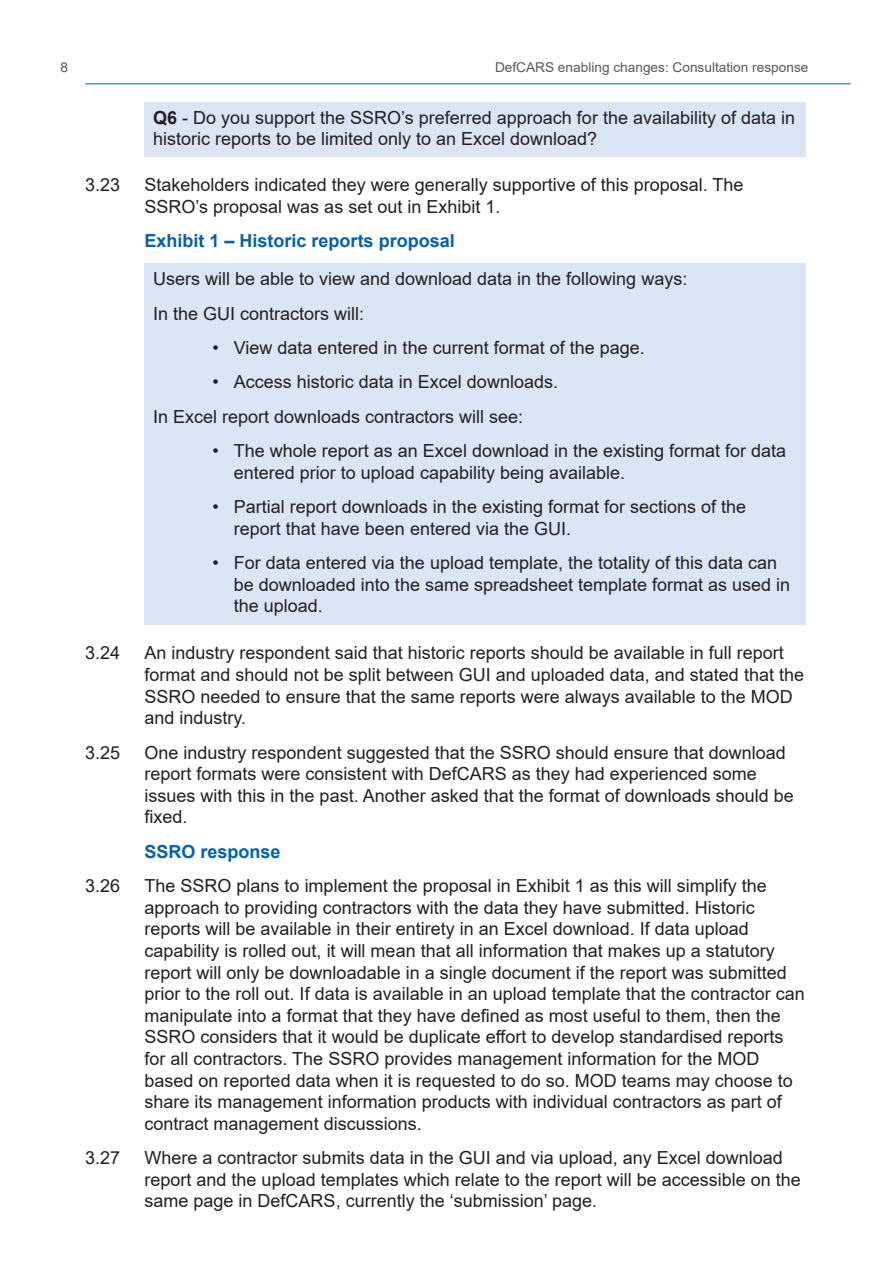
<style>
.page{position:relative;width:893px;height:1263px;background:#fff}
.page>*{position:absolute;margin:0;border:0;box-sizing:border-box;transform-origin:0 0}
.Body_text_no_number{font:18px/21.6px "Arial";color:#231f20}
.Heading_-_Para_-_sub{font:700 18px "Arial";color:#005fb9}
.t1{font:13.5px "Arial";color:#57585a}
.s1{font-weight:700}
</style>
<div class="page">
<hr style="left:85px;top:84px;width:765px;height:1px;background:#005fb9">
<div style="left:145px;top:102px;width:661px;height:55px;background:#dae5f5"></div>
<div style="left:145px;top:264px;width:661px;height:361px;background:#dae5f5"></div>
<p class="t1" style="left:61px;top:58px;width:9px">8</p>
<p class="t1" style="left:495px;top:58px;width:315px">DefCARS enabling changes: Consultation response</p>
<p class="Body_text_no_number" style="left:153px;top:106px;width:643px"><span class="s1">Q6</span> - Do you support the SSRO’s preferred approach for the availability of data in historic reports to be limited only to an Excel download?</p>
<p class="Body_text_no_number" style="left:85px;top:174px;width:37px">3.23</p>
<p class="Body_text_no_number" style="left:145px;top:174px;width:601px">Stakeholders indicated they were generally supportive of this proposal. The<br>SSRO’s proposal was as set out in Exhibit 1.</p>
<p class="Heading_-_Para_-_sub" style="left:145px;top:228px;width:312px">Exhibit 1 – Historic reports proposal</p>
<p class="Body_text_no_number" style="left:153px;top:268px;width:536px">Users will be able to view and download data in the following ways:</p>
<p class="Body_text_no_number" style="left:153px;top:302px;width:213px">In the GUI contractors will:</p>
<p class="Body_text_no_number" style="left:213px;top:337px;width:434px">• View data entered in the current format of the page.</p>
<p class="Body_text_no_number" style="left:213px;top:371px;width:347px">• Access historic data in Excel downloads.</p>
<p class="Body_text_no_number" style="left:153px;top:405px;width:372px">In Excel report downloads contractors will see:</p>
<p class="Body_text_no_number" style="left:234px;top:440px;width:554px;text-indent:-21px">• The whole report as an Excel download in the existing format for data entered prior to upload capability being available.</p>
<p class="Body_text_no_number" style="left:234px;top:496px;width:514px;text-indent:-21px">• Partial report downloads in the existing format for sections of the report that have been entered via the GUI.</p>
<p class="Body_text_no_number" style="left:234px;top:552px;width:558px;text-indent:-21px">• For data entered via the upload template, the totality of this data can be downloaded into the same spreadsheet template format as used in the upload.</p>
<p class="Body_text_no_number" style="left:85px;top:642px;width:37px">3.24</p>
<p class="Body_text_no_number" style="left:145px;top:642px;width:661px">An industry respondent said that historic reports should be available in full report format and should not be split between GUI and uploaded data, and stated that the SSRO needed to ensure that the same reports were always available to the MOD and industry.</p>
<p class="Body_text_no_number" style="left:85px;top:741px;width:37px">3.25</p>
<p class="Body_text_no_number" style="left:145px;top:741px;width:651px">One industry respondent suggested that the SSRO should ensure that download report formats were consistent with DefCARS as they had experienced some issues with this in the past. Another asked that the format of downloads should be fixed.</p>
<p class="Heading_-_Para_-_sub" style="left:145px;top:839px;width:138px">SSRO response</p>
<p class="Body_text_no_number" style="left:85px;top:875px;width:37px">3.26</p>
<p class="Body_text_no_number" style="left:145px;top:875px;width:662px">The SSRO plans to implement the proposal in Exhibit 1 as this will simplify the approach to providing contractors with the data they have submitted. Historic reports will be available in their entirety in an Excel download. If data upload capability is rolled out, it will mean that all information that makes up a statutory report will only be downloadable in a single document if the report was submitted prior to the roll out. If data is available in an upload template that the contractor can manipulate into a format that they have defined as most useful to them, then the SSRO considers that it would be duplicate effort to develop standardised reports for all contractors. The SSRO provides management information for the MOD based on reported data when it is requested to do so. MOD teams may choose to share its management information products with individual contractors as part of contract management discussions.</p>
<p class="Body_text_no_number" style="left:85px;top:1147px;width:37px">3.27</p>
<p class="Body_text_no_number" style="left:145px;top:1147px;width:658px">Where a contractor submits data in the GUI and via upload, any Excel download report and the upload templates which relate to the report will be accessible on the same page in DefCARS, currently the ‘submission’ page.</p>
</div>
